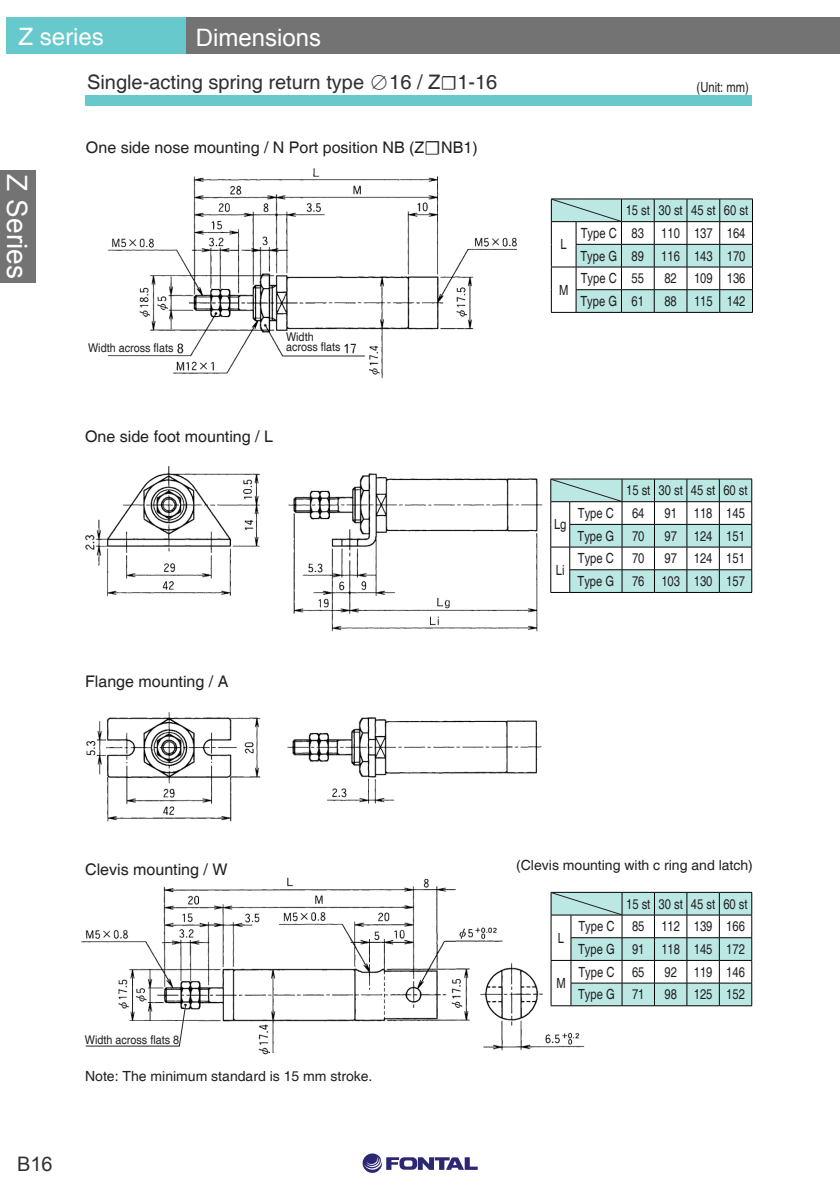
<style>
.page{position:relative;width:840px;height:1191px;background:#fff}
.page>*{position:absolute;margin:0;border:0;box-sizing:border-box;transform-origin:0 0}
.t1{font:28px "Arial";color:#fff}
.t2{font:24px "Arial";color:#fff}
.t3{font:24px "Helvetica";color:#fff}
.t4{font:20px "Helvetica";color:#312f30}
.t5{font:20px "Arial";color:#312f30}
.t6{font:16px "Helvetica";color:#231f20}
.t7{font:14px/22.6px "Helvetica";color:#231f20;scale:.8 1}
.t8{font:14px "Helvetica";color:#231f20}
.t9{font:12px/10px "Helvetica";color:#231f20;scale:.9 1}
.s1{font-family:"Koz Min Pr 6 N"}
.s2{font-family:"Minion Pro"}
.s3{font-family:"Minion Pro";font-size:20px;color:#312f30}
</style>
<div class="page">
<div style="left:186px;top:17px;width:653px;height:37px;background:#737373"></div>
<div style="left:6px;top:17px;width:180px;height:37px;background:#67c9cc"></div>
<div style="left:0;top:170px;width:35px;height:113px;background:#737373"></div>
<svg style="left:362px;top:1153px;width:115px;height:19px"></svg>
<div style="left:85px;top:96px;width:666px;height:10px;background:#67c9cc"></div>
<img style="left:106px;top:466px;width:448px;height:166px">
<img style="left:81px;top:877px;width:422px;height:175px">
<img style="left:476px;top:951px;width:122px;height:101px">
<div style="left:80px;top:1020px;width:118px;height:32px;background:#fff"></div>
<img style="left:107px;top:168px;width:409px;height:211px">
<svg style="left:550px;top:199px;width:202px;height:114px"></svg>
<svg style="left:550px;top:479px;width:202px;height:114px"></svg>
<svg style="left:550px;top:892px;width:202px;height:114px"></svg>
<img style="left:107px;top:712px;width:154px;height:110px">
<img style="left:287px;top:717px;width:255px;height:87px">
<img style="left:256px;top:1024px;width:13px;height:31px">
<img style="left:86px;top:721px;width:20px;height:54px">
<img style="left:85px;top:519px;width:21px;height:47px">
<svg style="left:85px;top:1004px;width:101px;height:43px"></svg>
<h2 class="t3" style="left:18px;top:22px;width:87px">Z series</h2>
<h2 class="t2" style="left:196px;top:22px;width:127px">Dimensions</h2>
<h3 class="t4" style="left:87px;top:71px;width:411px">Single-acting spring return type <span class="s1">∅</span>16 / Z<span class="s2">☐</span>1-16</h3>
<p class="t7" style="left:696px;top:76px;width:67px">(Unit: mm)</p>
<h1 class="t1" style="left:35px;top:174px;width:106px;rotate:90deg">Z Series</h1>
<p class="t6" style="left:86px;top:138px;width:393px">One side nose mounting / N Port position NB (Z<span class="s3">☐</span>NB1)</p>
<p class="t9" style="left:88px;top:343px;width:96px">Width across flats</p>
<p class="t9" style="left:286px;top:332px;width:62px">Width across flats</p>
<p class="t6" style="left:85px;top:427px;width:189px">One side foot mounting / L</p>
<p class="t6" style="left:85px;top:672px;width:145px">Flange mounting / A</p>
<p class="t7" style="left:625px;top:200px;width:155px">15 st 30 st 45 st 60 st</p>
<p class="t7" style="left:560px;top:234px;width:9px">L</p>
<p class="t7" style="left:580px;top:222px;width:208px">Type C 83 110 137 164<br>Type G 89 116 143 170</p>
<p class="t7" style="left:558px;top:279px;width:13px">M</p>
<p class="t7" style="left:580px;top:268px;width:81px">Type C 55</p>
<p class="t7" style="left:664px;top:268px;width:103px">82 109 136</p>
<p class="t7" style="left:580px;top:290px;width:81px">Type G 61</p>
<p class="t7" style="left:664px;top:290px;width:103px">88 115 142</p>
<p class="t7" style="left:553px;top:514px;width:17px">Lg</p>
<p class="t7" style="left:555px;top:559px;width:12px">Li</p>
<p class="t7" style="left:625px;top:480px;width:153px">15 st 30 st 45 st 60 st</p>
<p class="t7" style="left:577px;top:502px;width:47px">Type C</p>
<p class="t7" style="left:631px;top:502px;width:17px">64</p>
<p class="t7" style="left:664px;top:502px;width:102px">91 118 145</p>
<p class="t7" style="left:577px;top:525px;width:47px">Type G</p>
<p class="t7" style="left:631px;top:525px;width:17px">70</p>
<p class="t7" style="left:664px;top:525px;width:102px">97 124 151</p>
<p class="t7" style="left:577px;top:548px;width:47px">Type C</p>
<p class="t7" style="left:631px;top:548px;width:17px">70</p>
<p class="t7" style="left:664px;top:548px;width:102px">97 124 151</p>
<p class="t7" style="left:577px;top:570px;width:47px">Type G</p>
<p class="t7" style="left:631px;top:570px;width:142px">76 103 130 157</p>
<h3 class="t5" style="left:17px;top:1150px;width:37px">B16</h3>
<p class="t6" style="left:85px;top:860px;width:144px">Clevis mounting / W</p>
<p class="t8" style="left:516px;top:856px;width:238px">(Clevis mounting with c ring and latch)</p>
<p class="t7" style="left:625px;top:893px;width:153px">15 st 30 st 45 st 60 st</p>
<p class="t9" style="left:85px;top:1035px;width:106px">Width across flats 8</p>
<p class="t8" style="left:85px;top:1068px;width:289px">Note: The minimum standard is 15 mm stroke.</p>
<p class="t7" style="left:557px;top:927px;width:9px">L</p>
<p class="t7" style="left:577px;top:915px;width:210px">Type C 85 112 139 166<br>Type G 91 118 145 172</p>
<p class="t7" style="left:556px;top:972px;width:13px">M</p>
<p class="t7" style="left:578px;top:961px;width:84px">Type C 65</p>
<p class="t7" style="left:664px;top:961px;width:102px">92 119 146</p>
<p class="t7" style="left:577px;top:983px;width:84px">Type G 71</p>
<p class="t7" style="left:664px;top:983px;width:102px">98 125 152</p>
</div>
